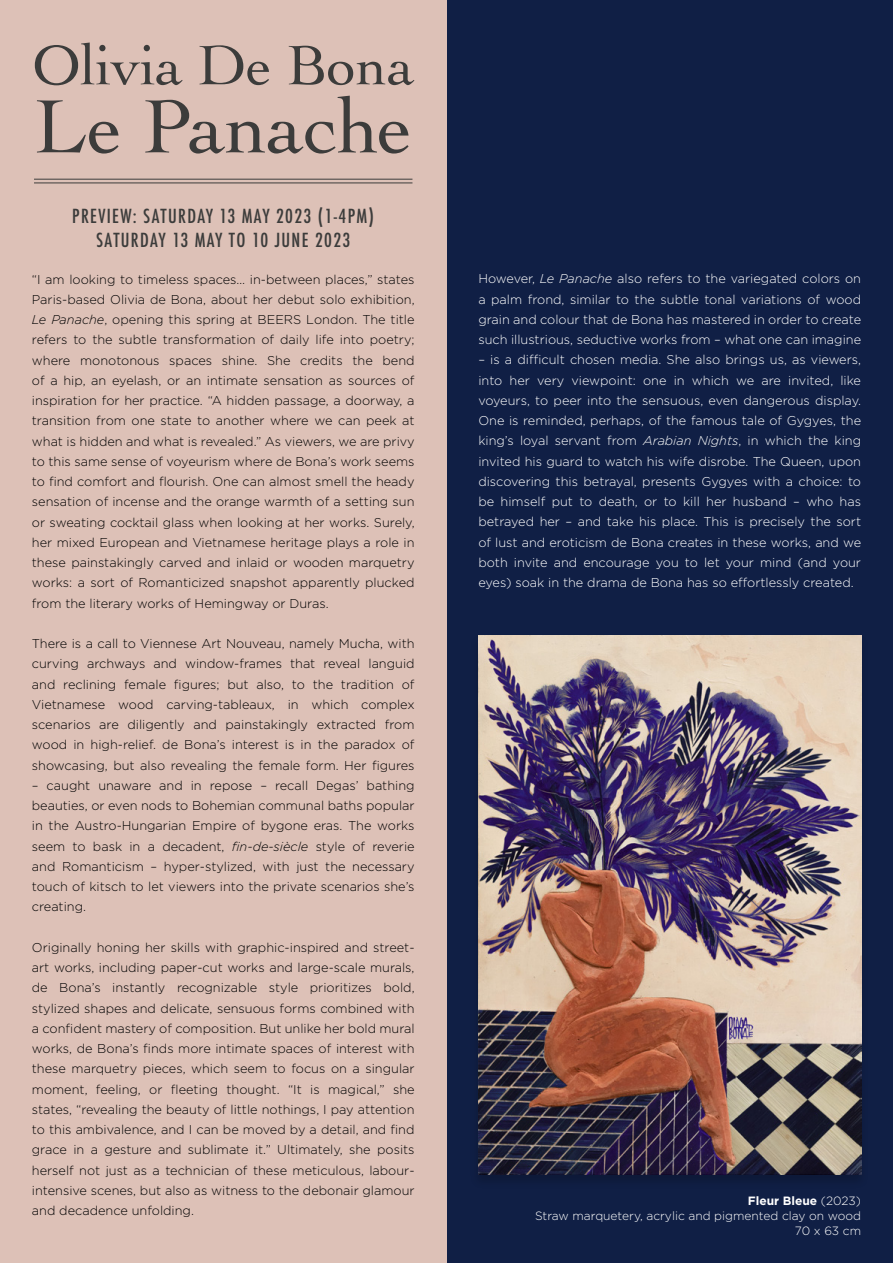
<style>
.page{position:relative;width:893px;height:1263px;background:#fff}
.page>*{position:absolute;margin:0;border:0;box-sizing:border-box;transform-origin:0 0}
.t1{font:79.5px "Cochin";letter-spacing:-.015em;color:#3c3c3b}
.t2{font:58.5px "Cochin";color:#3c3c3b}
.t3{font:500 condensed 18.9px/23.9px "Futura";letter-spacing:.07em;color:#3c3c3b;text-align:center}
.t4{font:300 12.75px/20.2px "Gotham";color:#000;text-align:justify}
.t5{font:300 12.75px/20.2px "Gotham";color:#fff;text-align:justify}
.t6{font:300 12px/15px "Gotham";color:#fff;text-align:right}
.s1{font-style:italic}
.s2{font-weight:700}
</style>
<div class="page">
<div style="left:446px;top:0;width:447px;height:1263px;background:#101f45"></div>
<div style="left:0;top:0;width:446px;height:1263px;background:#ddc1b7"></div>
<hr style="left:34px;top:183px;width:378px;height:1px;background:#3c3c3b">
<hr style="left:34px;top:179px;width:378px;height:1px;background:#3c3c3b">
<div style="left:470px;top:634px;width:400px;height:555px;background:#000;opacity:.2"></div>
<img style="left:478px;top:636px;width:383px;height:539px">
<h2 class="t2" style="left:32px;top:26px;width:384px">Olivia De Bona</h2>
<h1 class="t1" style="left:34px;top:73px;width:380px">Le Panache</h1>
<h3 class="t3" style="left:72px;top:204px;width:303px">PREVIEW: SATURDAY 13 MAY 2023 (1-4PM)<br>SATURDAY 13 MAY TO 10 JUNE 2023</h3>
<p class="t4" style="left:32px;top:269px;width:384px">“I am looking to timeless spaces… in-between places,” states Paris-based Olivia de Bona, about her debut solo exhibition, <span class="s1">Le Panache</span>, opening this spring at BEERS London. The title refers to the subtle transformation of daily life into poetry; where monotonous spaces shine. She credits the bend of a hip, an eyelash, or an intimate sensation as sources of inspiration for her practice. “A hidden passage, a doorway, a transition from one state to another where we can peek at what is hidden and what is revealed.” As viewers, we are privy to this same sense of voyeurism where de Bona’s work seems to find comfort and flourish. One can almost smell the heady sensation of incense and the orange warmth of a setting sun or sweating cocktail glass when looking at her works. Surely, her mixed European and Vietnamese heritage plays a role in these painstakingly carved and inlaid or wooden marquetry works: a sort of Romanticized snapshot apparently plucked from the literary works of Hemingway or Duras.</p>
<p class="t4" style="left:32px;top:633px;width:384px">There is a call to Viennese Art Nouveau, namely Mucha, with curving archways and window-frames that reveal languid and reclining female figures; but also, to the tradition of Vietnamese wood carving-tableaux, in which complex scenarios are diligently and painstakingly extracted from wood in high-relief. de Bona’s interest is in the paradox of showcasing, but also revealing the female form. Her figures</p>
<p class="t4" style="left:32px;top:775px;width:384px">– caught unaware and in repose – recall Degas’ bathing beauties, or even nods to Bohemian communal baths popular in the Austro-Hungarian Empire of bygone eras. The works seem to bask in a decadent, <span class="s1">fin-de-siècle</span> style of reverie and Romanticism – hyper-stylized, with just the necessary touch of kitsch to let viewers into the private scenarios she’s creating.</p>
<p class="t4" style="left:32px;top:937px;width:384px">Originally honing her skills with graphic-inspired and street&shy;art works, including paper-cut works and large-scale murals, de Bona’s instantly recognizable style prioritizes bold, stylized shapes and delicate, sensuous forms combined with a confident mastery of composition. But unlike her bold mural works, de Bona’s finds more intimate spaces of interest with these marquetry pieces, which seem to focus on a singular moment, feeling, or fleeting thought. “It is magical,” she states, “revealing the beauty of little nothings, I pay attention to this ambivalence, and I can be moved by a detail, and find grace in a gesture and sublimate it.” Ultimately, she posits herself not just as a technician of these meticulous, labour&shy;intensive scenes, but also as witness to the debonair glamour and decadence unfolding.</p>
<p class="t5" style="left:478px;top:268px;width:384px">However, <span class="s1">Le Panache</span> also refers to the variegated colors on a palm frond, similar to the subtle tonal variations of wood grain and colour that de Bona has mastered in order to create such illustrious, seductive works from – what one can imagine</p>
<p class="t5" style="left:478px;top:349px;width:384px">– is a difficult chosen media. She also brings us, as viewers, into her very viewpoint: one in which we are invited, like voyeurs, to peer into the sensuous, even dangerous display.<br>One is reminded, perhaps, of the famous tale of Gygyes, the king’s loyal servant from <span class="s1">Arabian Nights</span>, in which the king invited his guard to watch his wife disrobe. The Queen, upon discovering this betrayal, presents Gygyes with a choice: to be himself put to death, or to kill her husband – who has betrayed her – and take his place. This is precisely the sort of lust and eroticism de Bona creates in these works, and we both invite and encourage you to let your mind (and your eyes) soak in the drama de Bona has so effortlessly created.</p>
<p class="t6" style="left:535px;top:1193px;width:328px"><span class="s2">Fleur Bleue</span> (2023)<br>Straw marquetery, acrylic and pigmented clay on wood<br>70 x 63 cm</p>
</div>
